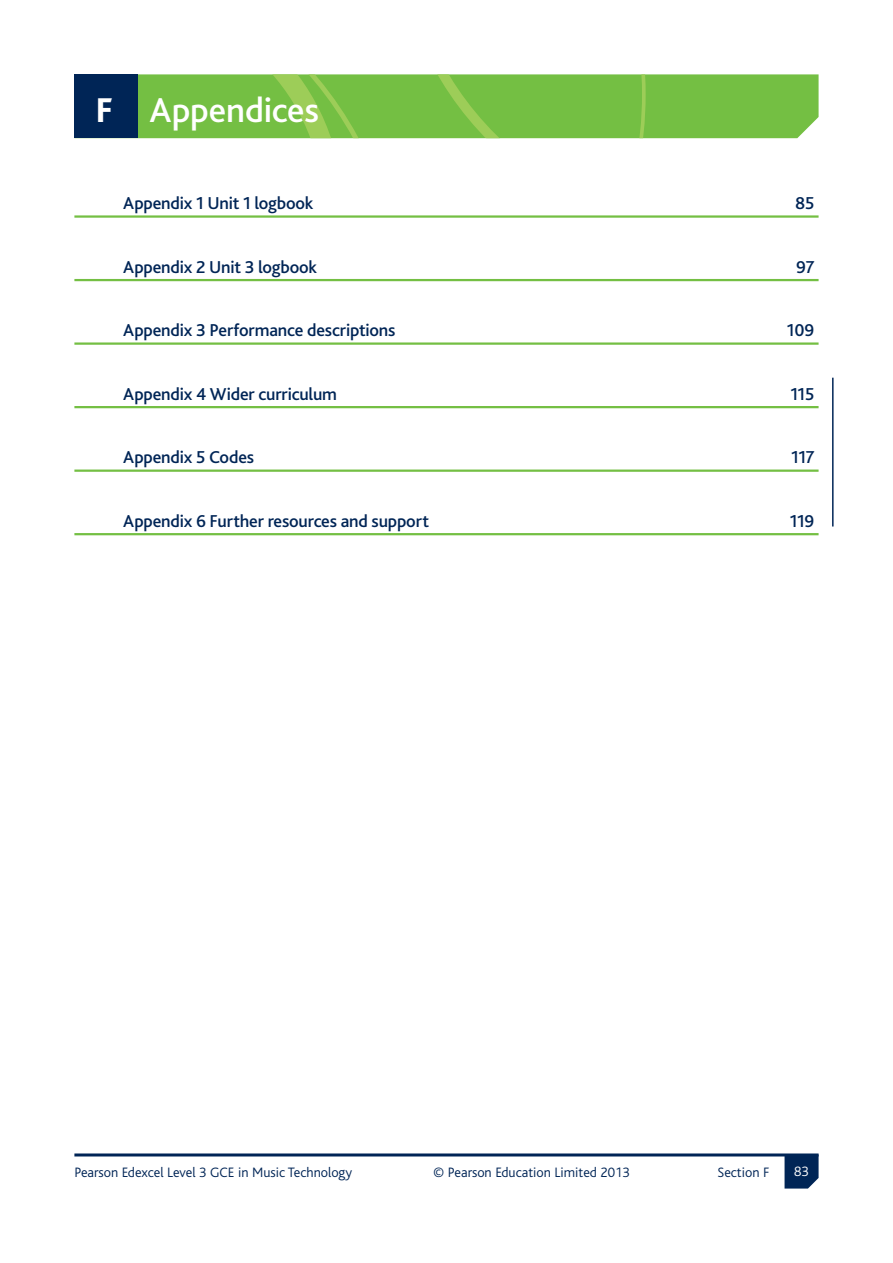
<style>
.page{position:relative;width:893px;height:1263px;background:#fff}
.page>*{position:absolute;margin:0;border:0;box-sizing:border-box;transform-origin:0 0}
.t1{font:500 36px "Bliss 2";letter-spacing:-.005em;color:#fff}
.t2{font:500 18px "Bliss 2";letter-spacing:-.01em;color:#002556}
.t3{font:300 14.25px "Bliss";color:#002556}
.t4{font:300 14.25px "Bliss";color:#fff}
.s1{font-weight:800}
</style>
<div class="page">
<svg style="left:138px;top:74px;width:681px;height:64px;background:#78c046"></svg>
<div style="left:74px;top:74px;width:64px;height:64px;background:#002556"></div>
<svg style="left:784px;top:1156px;width:35px;height:32px"></svg>
<hr style="left:74px;top:1153px;width:745px;height:3px;background:#002556">
<hr style="left:74px;top:215px;width:745px;height:3px;background:#74bf43">
<hr style="left:74px;top:279px;width:745px;height:2px;background:#74bf43">
<hr style="left:74px;top:342px;width:745px;height:3px;background:#74bf43">
<hr style="left:74px;top:406px;width:745px;height:2px;background:#74bf43">
<hr style="left:74px;top:469px;width:745px;height:3px;background:#74bf43">
<hr style="left:74px;top:533px;width:745px;height:2px;background:#74bf43">
<hr style="left:832px;top:378px;width:2px;height:148px;background:#002556">
<h1 class="t1" style="left:95px;top:87px;width:225px"><span class="s1">F</span> Appendices</h1>
<p class="t2" style="left:123px;top:192px;width:192px">Appendix 1 Unit 1 logbook</p>
<p class="t2" style="left:795px;top:192px;width:21px">85</p>
<p class="t2" style="left:123px;top:255px;width:195px">Appendix 2 Unit 3 logbook</p>
<p class="t2" style="left:796px;top:255px;width:20px">97</p>
<p class="t2" style="left:123px;top:319px;width:274px">Appendix 3 Performance descriptions</p>
<p class="t2" style="left:787px;top:319px;width:29px">109</p>
<p class="t2" style="left:123px;top:382px;width:215px">Appendix 4 Wider curriculum</p>
<p class="t2" style="left:790px;top:382px;width:26px">115</p>
<p class="t2" style="left:123px;top:446px;width:132px">Appendix 5 Codes</p>
<p class="t2" style="left:791px;top:446px;width:25px">117</p>
<p class="t2" style="left:123px;top:509px;width:307px">Appendix 6 Further resources and support</p>
<p class="t2" style="left:790px;top:509px;width:26px">119</p>
<p class="t3" style="left:74px;top:1164px;width:279px">Pearson Edexcel Level 3 GCE in Music Technology</p>
<p class="t3" style="left:433px;top:1164px;width:198px">© Pearson Education Limited 2013</p>
<p class="t3" style="left:718px;top:1164px;width:54px">Section F</p>
<p class="t4" style="left:794px;top:1164px;width:16px">83</p>
</div>
